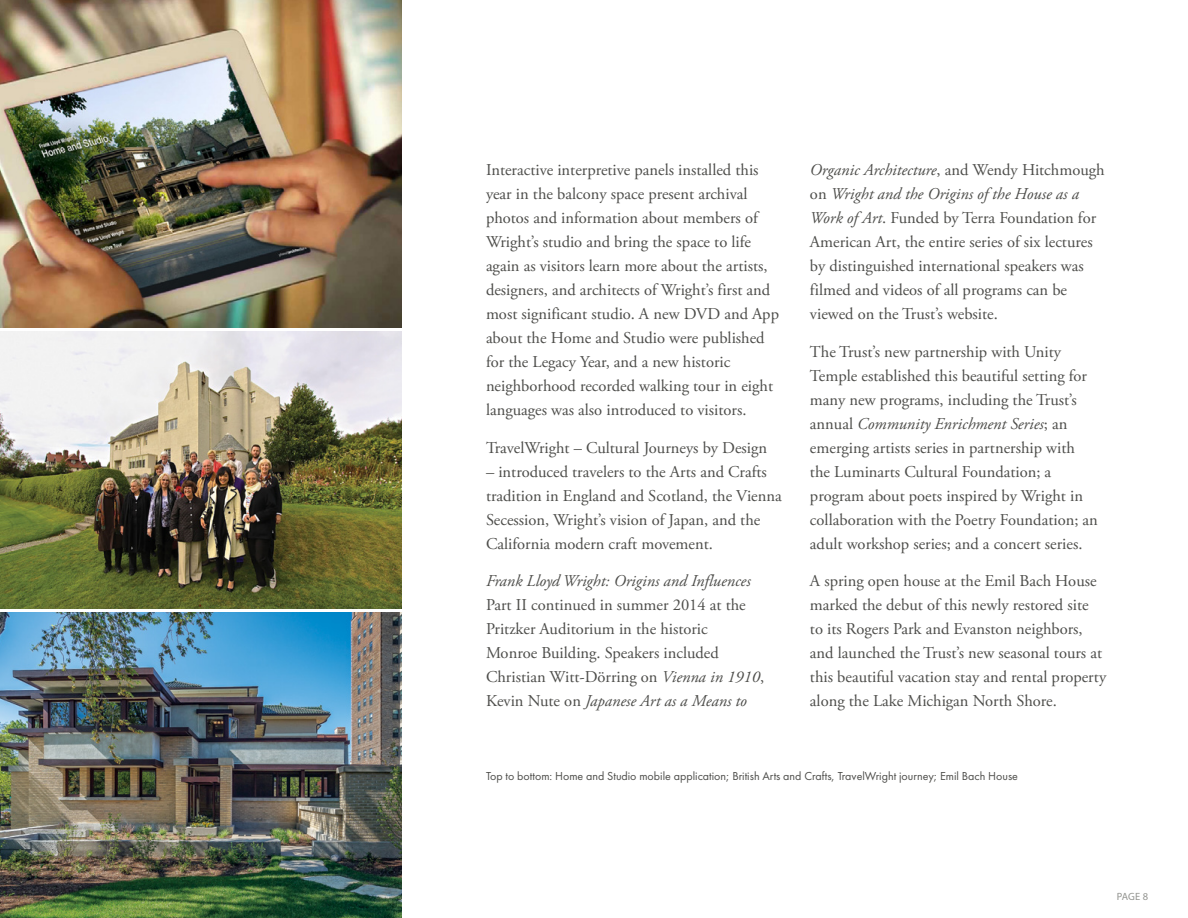
<style>
.page{position:relative;width:1188px;height:918px;background:#fff}
.page>*{position:absolute;margin:0;border:0;box-sizing:border-box;transform-origin:0 0}
.t1{font:16.5px/24px "Adobe Garamond Pro";color:#4d4d4a}
.t2{font:italic 16.5px "Adobe Garamond Pro";color:#4d4d4a}
.t3{font:12px "Futura PT";color:#4d4d4a}
.t4{font:10.5px "Myriad Pro";color:#949591}
.s1{font-style:italic}
</style>
<div class="page">
<img style="left:0;top:0;width:402px;height:327px">
<img style="left:0;top:612px;width:402px;height:306px">
<img style="left:0;top:331px;width:402px;height:277px">
<p class="t1" style="left:486px;top:158px;width:295px">Interactive interpretive panels installed this year in the balcony space present archival photos and information about members of Wright’s studio and bring the space to life again as visitors learn more about the artists, designers, and architects of Wright’s first and most significant studio. A new DVD and App about the Home and Studio were published for the Legacy Year, and a new historic neighborhood recorded walking tour in eight languages was also introduced to visitors.</p>
<p class="t1" style="left:486px;top:436px;width:283px">TravelWright – Cultural Journeys by Design</p>
<p class="t1" style="left:486px;top:460px;width:297px">– introduced travelers to the Arts and Crafts tradition in England and Scotland, the Vienna Secession, Wright’s vision of Japan, and the California modern craft movement.</p>
<p class="t2" style="left:486px;top:571px;width:266px">Frank Lloyd Wright: Origins and Influences</p>
<p class="t1" style="left:486px;top:594px;width:280px">Part II continued in summer 2014 at the Pritzker Auditorium in the historic<br>Monroe Building. Speakers included Christian Witt-Dörring on <span class="s1">Vienna in 1910</span>, Kevin Nute on <span class="s1">Japanese Art as a Means to</span></p>
<p class="t1" style="left:810px;top:159px;width:296px"><span class="s1">Organic Architecture</span>, and Wendy Hitchmough on <span class="s1">Wright and the Origins of the House as a Work of Art</span>. Funded by Terra Foundation for American Art, the entire series of six lectures by distinguished international speakers was filmed and videos of all programs can be viewed on the Trust’s website.</p>
<p class="t1" style="left:810px;top:340px;width:289px">The Trust’s new partnership with Unity Temple established this beautiful setting for many new programs, including the Trust’s annual <span class="s1">Community Enrichment Series</span>; an emerging artists series in partnership with the Luminarts Cultural Foundation; a program about poets inspired by Wright in collaboration with the Poetry Foundation; an adult workshop series; and a concert series.</p>
<p class="t1" style="left:810px;top:570px;width:298px">A spring open house at the Emil Bach House marked the debut of this newly restored site<br>to its Rogers Park and Evanston neighbors, and launched the Trust’s new seasonal tours at this beautiful vacation stay and rental property along the Lake Michigan North Shore.</p>
<p class="t3" style="left:486px;top:769px;width:534px">Top to bottom: Home and Studio mobile application; British Arts and Crafts, TravelWright journey; Emil Bach House</p>
<p class="t4" style="left:1117px;top:890px;width:33px">PAGE 8</p>
</div>
